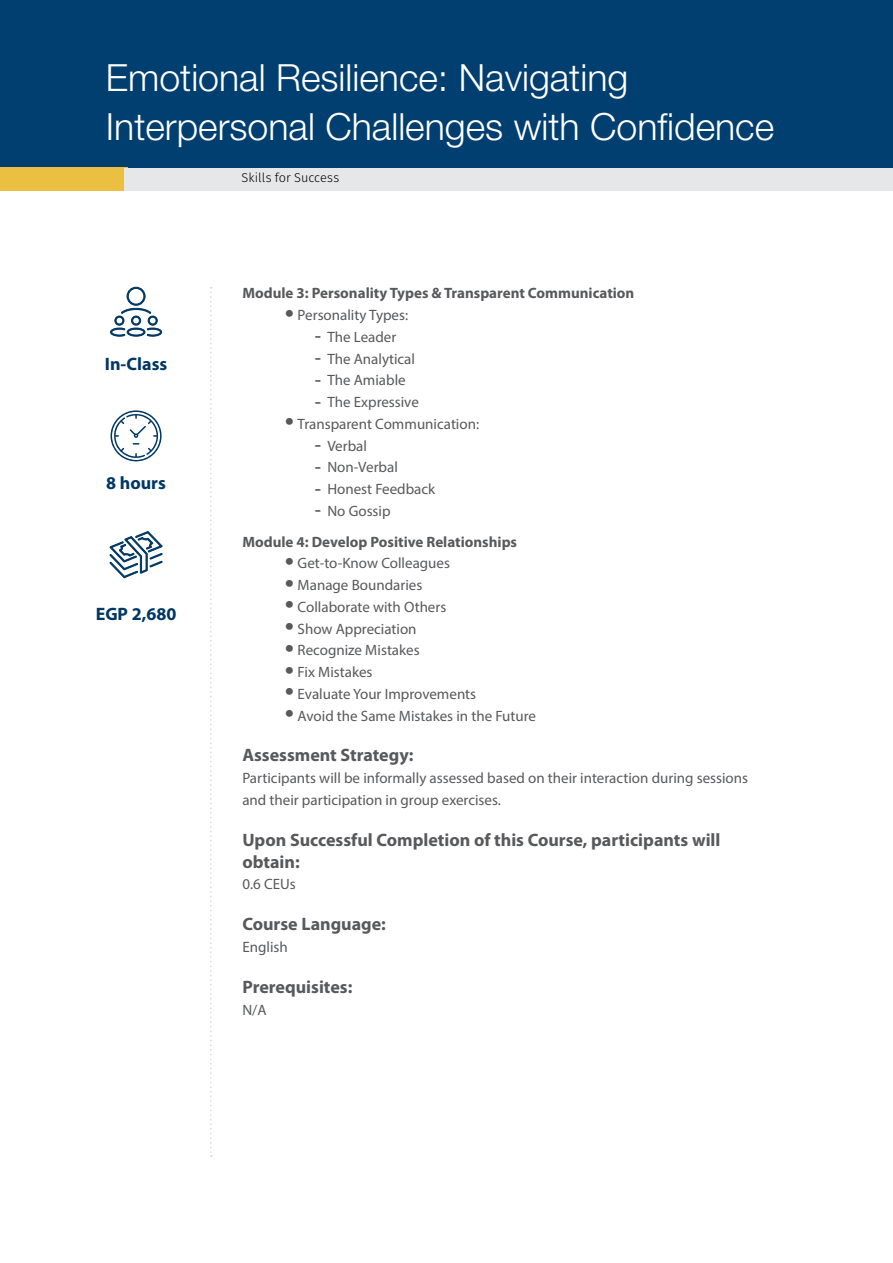
<style>
.page{position:relative;width:893px;height:1263px;background:#fff}
.page>*{position:absolute;margin:0;border:0;box-sizing:border-box;transform-origin:0 0}
.t1{font:300 37.5px/49.5px "Helvetica Neue LT Std";color:#fff}
.t2{font:700 18px/21.8px "Myriad Pro";color:#58595b}
.t3{font:700 18px "Myriad Pro";color:#003763}
.t4{font:15px/21.8px "Myriad Pro";color:#58595b}
.t5{font:700 15px "Myriad Pro";color:#58595b}
.t6{font:300 12.75px "Fira Sans";color:#000}
.s1{font-size:33px}
</style>
<div class="page">
<div style="left:0;top:0;width:893px;height:168px;background:#003f70"></div>
<div style="left:0;top:168px;width:128px;height:23px;background:#ebc042"></div>
<div style="left:124px;top:168px;width:769px;height:22px;background:#e6e7e8"></div>
<svg style="left:210px;top:287px;width:2px;height:870px"></svg>
<svg style="left:110px;top:287px;width:52px;height:50px"></svg>
<svg style="left:109px;top:531px;width:54px;height:47px"></svg>
<svg style="left:111px;top:410px;width:51px;height:52px"></svg>
<h1 class="t1" style="left:106px;top:52px;width:670px">Emotional Resilience: Navigating<br>Interpersonal Challenges with Confidence</h1>
<p class="t3" style="left:105px;top:353px;width:64px">In-Class</p>
<p class="t3" style="left:106px;top:472px;width:61px">8 hours</p>
<p class="t3" style="left:96px;top:602px;width:82px">EGP 2,680</p>
<p class="t6" style="left:242px;top:169px;width:99px">Skills for Success</p>
<p class="t5" style="left:242px;top:283px;width:393px">Module 3: Personality Types &amp; Transparent Communication</p>
<p class="t4" style="left:315px;top:304px;width:106px;text-indent:-30px"><span class="s1">•</span> Personality Types:<br><span class="s1">Ŧ</span> The Leader<br><span class="s1">Ŧ</span> The Analytical<br><span class="s1">Ŧ</span> The Amiable<br><span class="s1">Ŧ</span> The Expressive</p>
<p class="t4" style="left:315px;top:413px;width:166px;text-indent:-30px"><span class="s1">•</span> Transparent Communication:<br><span class="s1">Ŧ</span> Verbal<br><span class="s1">Ŧ</span> Non-Verbal<br><span class="s1">Ŧ</span> Honest Feedback<br><span class="s1">Ŧ</span> No Gossip</p>
<p class="t5" style="left:242px;top:532px;width:276px">Module 4: Develop Positive Relationships</p>
<p class="t4" style="left:285px;top:552px;width:167px"><span class="s1">•</span> Get-to-Know Colleagues</p>
<p class="t4" style="left:285px;top:574px;width:139px"><span class="s1">•</span> Manage Boundaries</p>
<p class="t4" style="left:285px;top:596px;width:163px"><span class="s1">•</span> Collaborate with Others</p>
<p class="t4" style="left:285px;top:617px;width:133px"><span class="s1">•</span> Show Appreciation</p>
<p class="t4" style="left:285px;top:639px;width:136px"><span class="s1">•</span> Recognize Mistakes</p>
<p class="t4" style="left:285px;top:661px;width:89px"><span class="s1">•</span> Fix Mistakes</p>
<p class="t4" style="left:285px;top:683px;width:193px"><span class="s1">•</span> Evaluate Your Improvements</p>
<p class="t4" style="left:285px;top:704px;width:253px"><span class="s1">•</span> Avoid the Same Mistakes in the Future</p>
<p class="t2" style="left:242px;top:744px;width:173px">Assessment Strategy:</p>
<p class="t4" style="left:242px;top:767px;width:507px">Participants will be informally assessed based on their interaction during sessions and their participation in group exercises.</p>
<p class="t2" style="left:242px;top:828px;width:480px">Upon Successful Completion of this Course, participants will obtain:</p>
<p class="t4" style="left:242px;top:873px;width:55px">0.6 CEUs</p>
<p class="t2" style="left:242px;top:913px;width:145px">Course Language:</p>
<p class="t4" style="left:242px;top:936px;width:47px">English</p>
<p class="t2" style="left:242px;top:975px;width:112px">Prerequisites:</p>
<p class="t4" style="left:242px;top:998px;width:26px">N/A</p>
</div>
